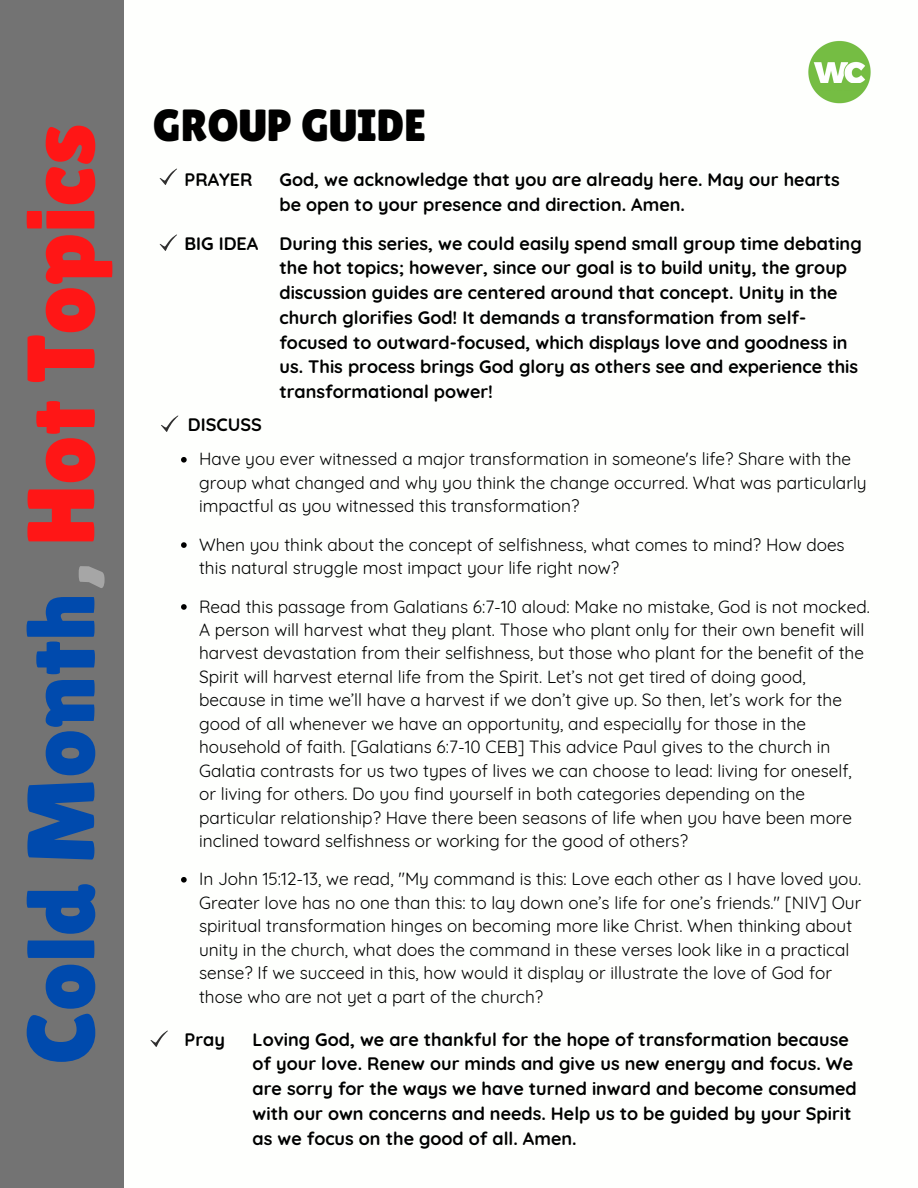
<style>
.page{position:relative;width:918px;height:1188px;background:#fff}
.page>*{position:absolute;margin:0;border:0;box-sizing:border-box;transform-origin:0 0}
.t1{font:95.55px "Lilita One";color:#004aad}
.t2{font:45px "Lilita One";color:#000}
.t3{font:700 18px/24.8px "Quicksand";color:#000}
.t4{font:17.25px/23.4px "Quicksand";color:#000}
.s1{color:#a6a6a6}
.s2{color:#ff1616}
</style>
<div class="page">
<img style="left:806px;top:39px;width:67px;height:67px;border-radius:50%">
<div style="left:816px;top:83px;width:48px;height:7px;background:#76bc43"></div>
<svg style="left:150px;top:1030px;width:18px;height:17px"></svg>
<svg style="left:159px;top:168px;width:18px;height:17px"></svg>
<svg style="left:159px;top:234px;width:18px;height:17px"></svg>
<svg style="left:161px;top:415px;width:18px;height:17px"></svg>
<svg style="left:181px;top:457px;width:6px;height:6px"></svg>
<svg style="left:181px;top:542px;width:6px;height:6px"></svg>
<svg style="left:181px;top:604px;width:6px;height:6px"></svg>
<svg style="left:181px;top:877px;width:6px;height:6px"></svg>
<div style="left:0;top:0;width:124px;height:1188px;background:#737373"></div>
<p class="t1" style="left:6px;top:1065px;width:943px;rotate:-90deg">Cold Month<span class="s1">,</span> <span class="s2">Hot Topics</span></p>
<p class="t2" style="left:153px;top:100px;width:275px">GROUP GUIDE</p>
<p class="t3" style="left:184px;top:167px;width:70px">PRAYER</p>
<p class="t3" style="left:279px;top:167px;width:562px">God, we acknowledge that you are already here. May our hearts be open to your presence and direction. Amen.</p>
<p class="t3" style="left:184px;top:230px;width:75px">BIG IDEA</p>
<p class="t3" style="left:279px;top:230px;width:584px">During this series, we could easily spend small group time debating the hot topics; however, since our goal is to build unity, the group discussion guides are centered around that concept. Unity in the church glorifies God! It demands a transformation from self&shy;focused to outward-focused, which displays love and goodness in us. This process brings God glory as others see and experience this transformational power!</p>
<p class="t3" style="left:188px;top:411px;width:76px">DISCUSS</p>
<p class="t4" style="left:199px;top:447px;width:669px">Have you ever witnessed a major transformation in someone's life? Share with the group what changed and why you think the change occurred. What was particularly impactful as you witnessed this transformation?</p>
<p class="t4" style="left:199px;top:533px;width:647px">When you think about the concept of selfishness, what comes to mind? How does this natural struggle most impact your life right now?</p>
<p class="t4" style="left:199px;top:594px;width:672px">Read this passage from Galatians 6:7-10 aloud: Make no mistake, God is not mocked.<br>A person will harvest what they plant. Those who plant only for their own benefit will harvest devastation from their selfishness, but those who plant for the benefit of the Spirit will harvest eternal life from the Spirit. Let’s not get tired of doing good, because in time we’ll have a harvest if we don’t give up. So then, let’s work for the good of all whenever we have an opportunity, and especially for those in the household of faith. [Galatians 6:7-10 CEB] This advice Paul gives to the church in Galatia contrasts for us two types of lives we can choose to lead: living for oneself, or living for others. Do you find yourself in both categories depending on the particular relationship? Have there been seasons of life when you have been more inclined toward selfishness or working for the good of others?</p>
<p class="t4" style="left:199px;top:867px;width:664px">In John 15:12-13, we read, "My command is this: Love each other as I have loved you.<br>Greater love has no one than this: to lay down one’s life for one’s friends." [NIV] Our spiritual transformation hinges on becoming more like Christ. When thinking about unity in the church, what does the command in these verses look like in a practical sense? If we succeed in this, how would it display or illustrate the love of God for those who are not yet a part of the church?</p>
<p class="t3" style="left:184px;top:1026px;width:42px">Pray</p>
<p class="t3" style="left:253px;top:1026px;width:606px">Loving God, we are thankful for the hope of transformation because of your love. Renew our minds and give us new energy and focus. We are sorry for the ways we have turned inward and become consumed with our own concerns and needs. Help us to be guided by your Spirit as we focus on the good of all. Amen.</p>
</div>
